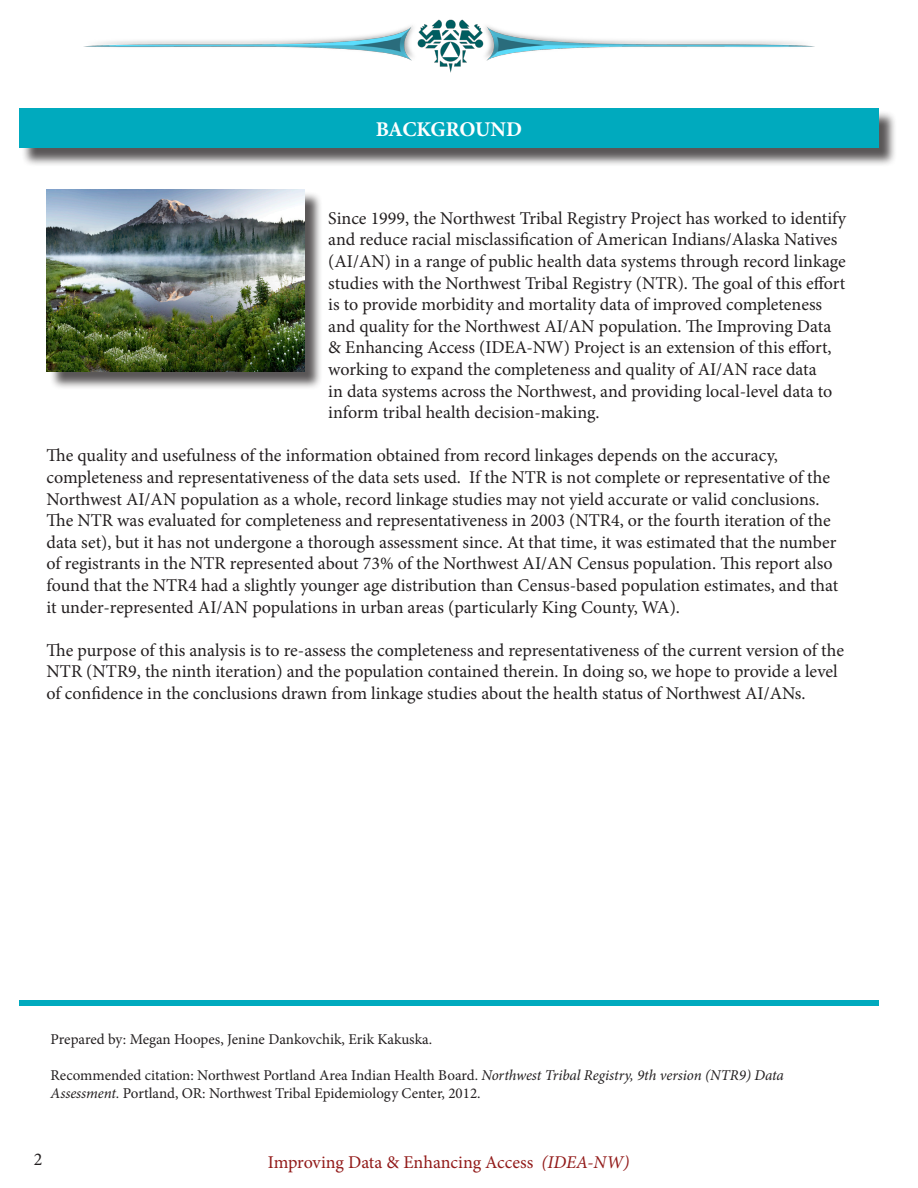
<style>
.page{position:relative;width:918px;height:1188px;background:#fff}
.page>*{position:absolute;margin:0;border:0;box-sizing:border-box;transform-origin:0 0}
.t1{font:700 21px "Minion Pro";letter-spacing:-.01em;color:#fff}
.t2{font:18px/21.6px "Minion Pro";color:#231f20}
.t3{font:18px "Minion Pro";letter-spacing:-.005em;color:#921a19}
.t4{font:15px/18px "Minion Pro";color:#231f20}
.s1{font-style:italic}
</style>
<div class="page">
<img style="left:83px;top:25px;width:330px;height:36px">
<img style="left:417px;top:19px;width:59px;height:54px">
<img style="left:476px;top:24px;width:339px;height:37px">
<div style="left:21px;top:110px;width:877px;height:57px;background:#231f20;opacity:.75"></div>
<div style="left:19px;top:108px;width:860px;height:40px;background:#00aabe"></div>
<div style="left:49px;top:191px;width:274px;height:200px;background:#231f20;opacity:.75"></div>
<img style="left:47px;top:189px;width:257px;height:183px">
<div style="left:19px;top:1000px;width:860px;height:6px;background:#00aabe"></div>
<p class="t1" style="left:376px;top:114px;width:148px">BACKGROUND</p>
<p class="t2" style="left:328px;top:207px;width:519px">Since 1999, the Northwest Tribal Registry Project has worked to identify and reduce racial misclassification of American Indians/Alaska Natives (AI/AN) in a range of public health data systems through record linkage studies with the Northwest Tribal Registry (NTR). The goal of this effort is to provide morbidity and mortality data of improved completeness and quality for the Northwest AI/AN population. The Improving Data &amp; Enhancing Access (IDEA-NW) Project is an extension of this effort, working to expand the completeness and quality of AI/AN race data<br>in data systems across the Northwest, and providing local-level data to inform tribal health decision-making.</p>
<p class="t2" style="left:47px;top:445px;width:793px">The quality and usefulness of the information obtained from record linkages depends on the accuracy, completeness and representativeness of the data sets used. If the NTR is not complete or representative of the Northwest AI/AN population as a whole, record linkage studies may not yield accurate or valid conclusions.<br>The NTR was evaluated for completeness and representativeness in 2003 (NTR4, or the fourth iteration of the data set), but it has not undergone a thorough assessment since. At that time, it was estimated that the number of registrants in the NTR represented about 73% of the Northwest AI/AN Census population. This report also found that the NTR4 had a slightly younger age distribution than Census-based population estimates, and that it under-represented AI/AN populations in urban areas (particularly King County, WA).</p>
<p class="t2" style="left:47px;top:639px;width:799px">The purpose of this analysis is to re-assess the completeness and representativeness of the current version of the<br>NTR (NTR9, the ninth iteration) and the population contained therein. In doing so, we hope to provide a level of confidence in the conclusions drawn from linkage studies about the health status of Northwest AI/ANs.</p>
<p class="t4" style="left:51px;top:1030px;width:383px">Prepared by: Megan Hoopes, Jenine Dankovchik, Erik Kakuska.</p>
<p class="t4" style="left:51px;top:1066px;width:735px">Recommended citation: Northwest Portland Area Indian Health Board. <span class="s1">Northwest Tribal Registry, 9th version (NTR9) Data<br>Assessment.</span> Portland, OR: Northwest Tribal Epidemiology Center, 2012.</p>
<p class="t2" style="left:34px;top:1149px;width:10px">2</p>
<p class="t3" style="left:268px;top:1150px;width:363px">Improving Data &amp; Enhancing Access <span class="s1">(IDEA-NW)</span></p>
</div>
